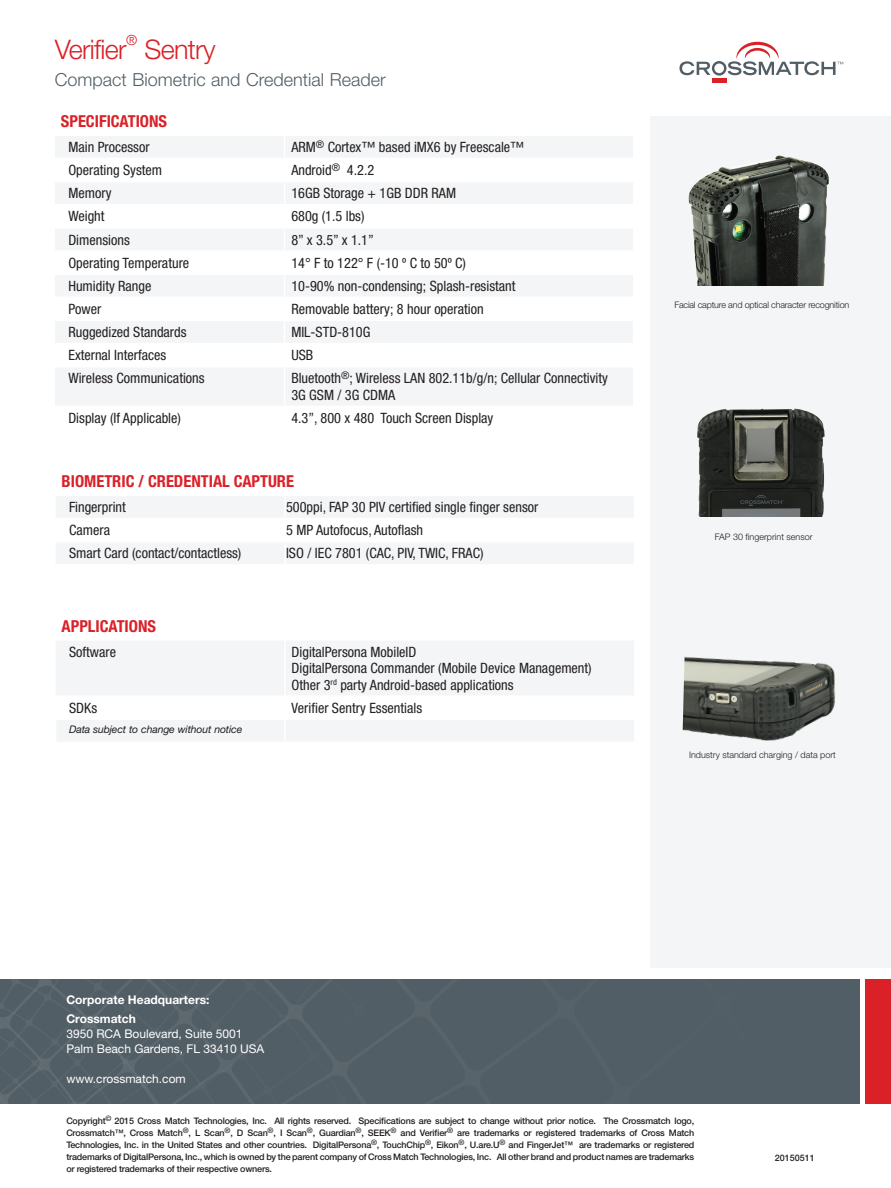
<style>
.page{position:relative;width:891px;height:1188px;background:#fff}
.page>*{position:absolute;margin:0;border:0;box-sizing:border-box;transform-origin:0 0}
.t1{font:300 27px "Helvetica Neue LT Std";letter-spacing:-.025em;color:#da2128}
.t2{font:300 18px "Helvetica Neue LT Std";color:#525e65}
.t3{font:700 condensed 16.5px "Helvetica Neue LT Std";color:#da2128}
.t4{font:condensed 14.25px/16.5px "Helvetica Neue LT Std";color:#231f20}
.t5{font:300 13.95px "Helvetica Neue LT Std";color:#da2128}
.t6{font:12px/15px "Helvetica Neue LT Std";color:#fff}
.t7{font:700 12px/19.2px "Helvetica Neue LT Std";color:#fff}
.t8{font:italic 10.5px "Helvetica Neue LT Std";letter-spacing:-.015em;color:#231f20}
.t9{font:500 9px/12px "Helvetica Neue LT Std";letter-spacing:-.02em;color:#231f20;text-align:justify}
.t10{font:300 9px "Helvetica Neue LT Std";color:#231f20}
.t11{font:300 9px "Helvetica Neue LT Std";letter-spacing:-.02em;color:#231f20}
.t12{font:500 9px "Helvetica Neue LT Std";color:#231f20}
</style>
<div class="page">
<div style="left:0;top:979px;width:859px;height:124px;background:#525e65"></div>
<div style="left:865px;top:979px;width:26px;height:124px;background:#da2128"></div>
<svg style="left:0;top:979px;width:332px;height:124px"></svg>
<div style="left:651px;top:117px;width:240px;height:851px;background:#f3f5f6"></div>
<svg style="left:55px;top:136px;width:578px;height:269px;fill:#f3f5f6"></svg>
<hr style="left:55px;top:158px;width:230px;height:1px;background:#fff">
<hr style="left:285px;top:158px;width:349px;height:1px;background:#fff">
<hr style="left:55px;top:181px;width:230px;height:1px;background:#fff">
<hr style="left:285px;top:181px;width:349px;height:1px;background:#fff">
<hr style="left:55px;top:204px;width:230px;height:2px;background:#fff">
<hr style="left:285px;top:204px;width:349px;height:2px;background:#fff">
<hr style="left:55px;top:227px;width:230px;height:2px;background:#fff">
<hr style="left:285px;top:227px;width:349px;height:2px;background:#fff">
<hr style="left:55px;top:250px;width:230px;height:2px;background:#fff">
<hr style="left:285px;top:250px;width:349px;height:2px;background:#fff">
<hr style="left:55px;top:273px;width:230px;height:2px;background:#fff">
<hr style="left:285px;top:273px;width:349px;height:2px;background:#fff">
<hr style="left:55px;top:297px;width:230px;height:1px;background:#fff">
<hr style="left:285px;top:297px;width:349px;height:1px;background:#fff">
<hr style="left:55px;top:320px;width:230px;height:1px;background:#fff">
<hr style="left:285px;top:320px;width:349px;height:1px;background:#fff">
<hr style="left:55px;top:343px;width:230px;height:1px;background:#fff">
<hr style="left:285px;top:343px;width:349px;height:1px;background:#fff">
<svg style="left:284px;top:136px;width:1px;height:230px"></svg>
<hr style="left:55px;top:366px;width:230px;height:2px;background:#fff">
<hr style="left:285px;top:366px;width:349px;height:2px;background:#fff">
<hr style="left:284px;top:368px;width:1px;height:38px;background:#fff">
<svg style="left:56px;top:497px;width:577px;height:67px"></svg>
<hr style="left:55px;top:541px;width:230px;height:1px;background:#fff">
<svg style="left:56px;top:641px;width:578px;height:100px;fill:#f3f5f6"></svg>
<hr style="left:285px;top:718px;width:351px;height:2px;background:#fff">
<hr style="left:55px;top:718px;width:230px;height:2px;background:#fff">
<hr style="left:284px;top:720px;width:2px;height:22px;background:#fff">
<hr style="left:284px;top:641px;width:2px;height:54px;background:#fff">
<hr style="left:56px;top:695px;width:229px;height:2px;background:#fff">
<hr style="left:285px;top:695px;width:351px;height:2px;background:#fff">
<hr style="left:284px;top:697px;width:2px;height:21px;background:#fff">
<div style="left:712px;top:78px;width:14px;height:5px;background:#da2128"></div>
<svg style="left:680px;top:42px;width:163px;height:34px"></svg>
<img style="left:682px;top:656px;width:153px;height:85px">
<img style="left:688px;top:155px;width:141px;height:130px">
<img style="left:697px;top:408px;width:128px;height:109px">
<h1 class="t1" style="left:55px;top:33px;width:73px">Verifier</h1>
<p class="t5" style="left:126px;top:32px;width:13px">®</p>
<h1 class="t1" style="left:144px;top:33px;width:73px">Sentry</h1>
<p class="t2" style="left:55px;top:69px;width:332px">Compact Biometric and Credential Reader</p>
<p class="t3" style="left:61px;top:111px;width:108px">SPECIFICATIONS</p>
<p class="t4" style="left:68px;top:139px;width:83px">Main Processor</p>
<p class="t4" style="left:291px;top:139px;width:235px">ARM<sup>®</sup> Cortex™ based iMX6 by Freescale™</p>
<p class="t4" style="left:68px;top:162px;width:95px">Operating System</p>
<p class="t4" style="left:291px;top:162px;width:84px">Android<sup>®</sup> 4.2.2</p>
<p class="t4" style="left:68px;top:185px;width:45px">Memory</p>
<p class="t4" style="left:291px;top:185px;width:166px">16GB Storage + 1GB DDR RAM</p>
<p class="t4" style="left:68px;top:208px;width:38px">Weight</p>
<p class="t4" style="left:291px;top:208px;width:75px">680g (1.5 lbs)</p>
<p class="t4" style="left:68px;top:231px;width:63px">Dimensions</p>
<p class="t4" style="left:291px;top:231px;width:84px">8” x 3.5” x 1.1”</p>
<p class="t4" style="left:68px;top:254px;width:122px">Operating Temperature</p>
<p class="t4" style="left:291px;top:254px;width:176px">14° F to 122° F (-10 º C to 50º C)</p>
<p class="t4" style="left:68px;top:277px;width:85px">Humidity Range</p>
<p class="t4" style="left:291px;top:277px;width:226px">10-90% non-condensing; Splash-resistant</p>
<p class="t4" style="left:68px;top:301px;width:34px">Power</p>
<p class="t4" style="left:291px;top:301px;width:194px">Removable battery; 8 hour operation</p>
<p class="t4" style="left:68px;top:324px;width:120px">Ruggedized Standards</p>
<p class="t4" style="left:291px;top:324px;width:81px">MIL-STD-810G</p>
<p class="t4" style="left:68px;top:347px;width:99px">External Interfaces</p>
<p class="t4" style="left:291px;top:347px;width:23px">USB</p>
<p class="t4" style="left:68px;top:370px;width:138px">Wireless Communications</p>
<p class="t4" style="left:291px;top:370px;width:318px">Bluetooth<sup>®</sup>; Wireless LAN 802.11b/g/n; Cellular Connectivity<br>3G GSM / 3G CDMA</p>
<p class="t4" style="left:68px;top:410px;width:114px">Display (If Applicable)</p>
<p class="t4" style="left:291px;top:410px;width:204px">4.3”, 800 x 480 Touch Screen Display</p>
<p class="t3" style="left:62px;top:472px;width:234px">BIOMETRIC / CREDENTIAL CAPTURE</p>
<p class="t4" style="left:69px;top:499px;width:58px">Fingerprint</p>
<p class="t4" style="left:286px;top:499px;width:254px">500ppi, FAP 30 PIV certified single finger sensor</p>
<p class="t4" style="left:69px;top:522px;width:42px">Camera</p>
<p class="t4" style="left:286px;top:522px;width:139px">5 MP Autofocus, Autoflash</p>
<p class="t4" style="left:69px;top:545px;width:174px">Smart Card (contact/contactless)</p>
<p class="t4" style="left:286px;top:545px;width:199px">ISO / IEC 7801 (CAC, PIV, TWIC, FRAC)</p>
<p class="t3" style="left:62px;top:616px;width:96px">APPLICATIONS</p>
<p class="t4" style="left:69px;top:643px;width:48px">Software</p>
<p class="t4" style="left:292px;top:643px;width:302px">DigitalPersona MobileID<br>DigitalPersona Commander (Mobile Device Management)<br>Other 3<sup>rd</sup> party Android-based applications</p>
<p class="t4" style="left:69px;top:699px;width:29px">SDKs</p>
<p class="t4" style="left:292px;top:699px;width:132px">Verifier Sentry Essentials</p>
<p class="t8" style="left:69px;top:723px;width:175px">Data subject to change without notice</p>
<p class="t11" style="left:674px;top:299px;width:176px">Facial capture and optical character recognition</p>
<p class="t10" style="left:715px;top:531px;width:99px">FAP 30 fingerprint sensor</p>
<p class="t10" style="left:689px;top:749px;width:148px">Industry standard charging / data port</p>
<p class="t7" style="left:66px;top:990px;width:145px">Corporate Headquarters:<br>Crossmatch</p>
<p class="t6" style="left:66px;top:1027px;width:200px">3950 RCA Boulevard, Suite 5001<br>Palm Beach Gardens, FL 33410 USA</p>
<p class="t6" style="left:66px;top:1072px;width:121px">www.crossmatch.com</p>
<p class="t9" style="left:66px;top:1115px;width:630px">Copyright<sup>©</sup> 2015 Cross Match Technologies, Inc. All rights reserved. Specifications are subject to change without prior notice. The Crossmatch logo, Crossmatch™, Cross Match<sup>®</sup>, L Scan<sup>®</sup>, D Scan<sup>®</sup>, I Scan<sup>®</sup>, Guardian<sup>®</sup>, SEEK<sup>®</sup> and Verifier<sup>®</sup> are trademarks or registered trademarks of Cross Match Technologies, Inc. in the United States and other countries. DigitalPersona<sup>®</sup>, TouchChip<sup>®</sup>, Eikon<sup>®</sup>, U.are.U<sup>®</sup> and FingerJet™ are trademarks or registered trademarks of DigitalPersona, Inc., which is owned by the parent company of Cross Match Technologies, Inc. All other brand and product names are trademarks or registered trademarks of their respective owners.</p>
<p class="t12" style="left:775px;top:1152px;width:42px">20150511</p>
</div>
